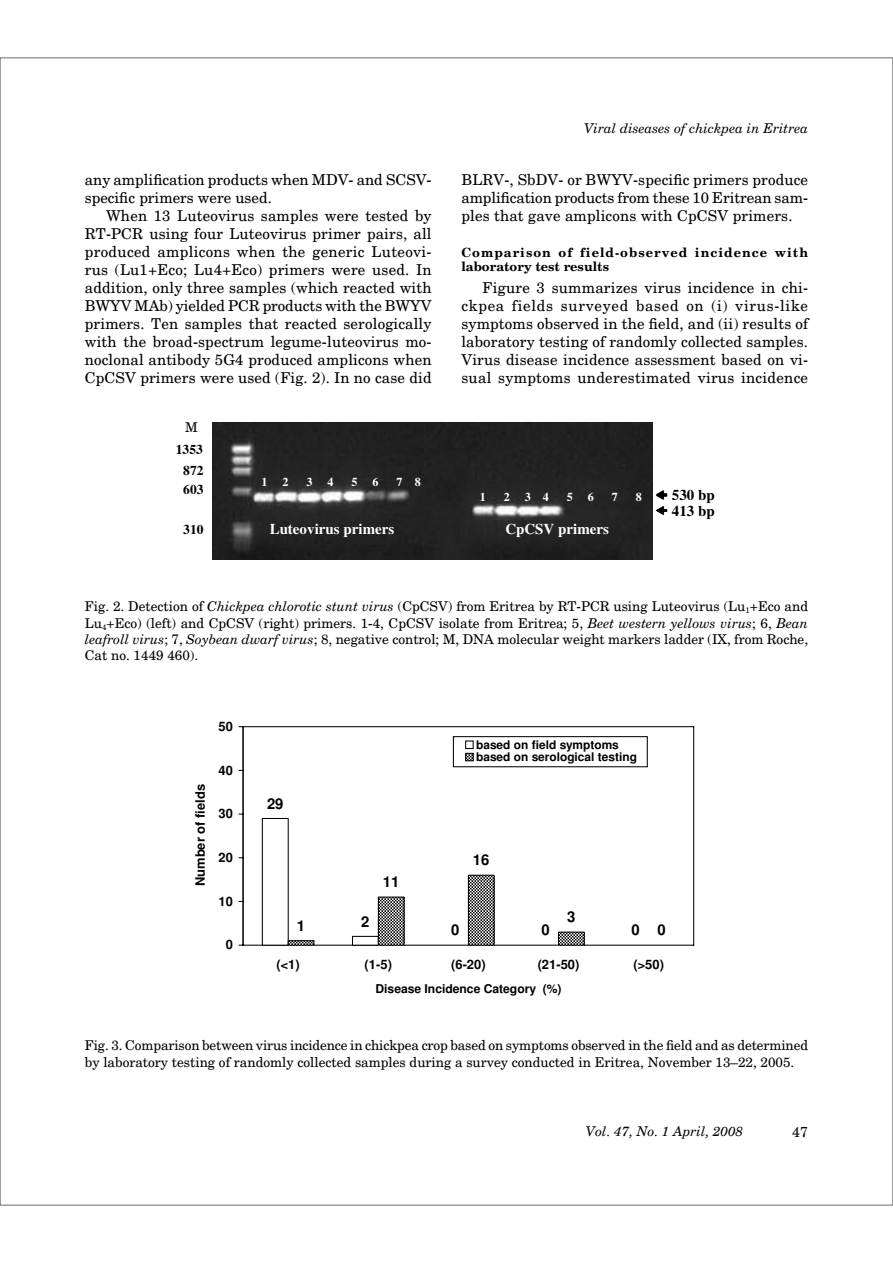
<style>
.page{position:relative;width:893px;height:1263px;background:#fff}
.page>*{position:absolute;margin:0;border:0;box-sizing:border-box;transform-origin:0 0}
.t1{font:15px/18px "New Century Schlbk";letter-spacing:.01em;color:#000;text-align:justify}
.t2{font:700 15px "Times";color:#fff}
.t3{font:700 15px/15.9px "Times";color:#000}
.t4{font:700 14.85px "Helvetica";color:#000}
.t5{font:14.25px "New Century Schlbk";color:#000}
.t6{font:13.5px/16.2px "New Century Schlbk";color:#000;text-align:justify}
.t7{font:italic 13.5px "New Century Schlbk";color:#000}
.t8{font:700 13.5px/21.5px "Times";color:#000}
.t9{font:700 12.9px "Helvetica";color:#000}
.t10{font:700 12.75px/14.2px "New Century Schlbk";letter-spacing:.08em;color:#000}
.t11{font:700 12.15px "Helvetica";color:#000}
.t12{font:700 12px "Times";color:#fff}
.t13{font:700 11.85px/12.3px "Helvetica";color:#000}
.s1{font-style:italic}
</style>
<div class="page">
<hr style="left:243px;top:726px;width:450px;height:1px;background:#000">
<hr style="left:693px;top:727px;width:1px;height:218px;background:#000">
<hr style="left:243px;top:945px;width:450px;height:1px;background:#000">
<svg style="left:238px;top:726px;width:347px;height:220px"></svg>
<div style="left:453px;top:736px;width:194px;height:31px;border:1px solid #000"></div>
<div style="left:465px;top:741px;width:8px;height:7px;background:#fff"></div>
<div style="left:465px;top:741px;width:8px;height:8px;border:1px solid #000"></div>
<svg style="left:467px;top:755px;width:4px;height:4px"></svg>
<div style="left:465px;top:753px;width:8px;height:8px;border:1px solid #000"></div>
<img style="left:212px;top:422px;width:440px;height:138px">
<p class="t1" style="left:85px;top:172px;width:348px">any amplification products when MDV- and SCSV&shy;specific primers were used.</p>
<p class="t1" style="left:85px;top:208px;width:348px;text-indent:21px">When 13 Luteovirus samples were tested by RT-PCR using four Luteovirus primer pairs, all produced amplicons when the generic Luteovi&shy;rus (Lu1+Eco; Lu4+Eco) primers were used. In addition, only three samples (which reacted with BWYV MAb) yielded PCR products with the BWYV primers. Ten samples that reacted serologically with the broad-spectrum legume-luteovirus mo&shy;noclonal antibody 5G4 produced amplicons when CpCSV primers were used (Fig. 2). In no case did</p>
<p class="t6" style="left:185px;top:419px;width:14px">M</p>
<p class="t7" style="left:584px;top:121px;width:225px">Viral diseases of chickpea in Eritrea</p>
<p class="t1" style="left:461px;top:172px;width:348px">BLRV-, SbDV- or BWYV-specific primers produce amplification products from these 10 Eritrean sam&shy;ples that gave amplicons with CpCSV primers.</p>
<p class="t10" style="left:461px;top:245px;width:348px">Comparison of field-observed incidence with laboratory test results</p>
<p class="t1" style="left:461px;top:279px;width:348px;text-indent:21px">Figure 3 summarizes virus incidence in chi&shy;ckpea fields surveyed based on (i) virus-like symptoms observed in the field, and (ii) results of laboratory testing of randomly collected samples.<br>Virus disease incidence assessment based on vi&shy;sual symptoms underestimated virus incidence</p>
<p class="t8" style="left:180px;top:440px;width:29px">1353<br>872</p>
<p class="t8" style="left:183px;top:480px;width:22px">603</p>
<p class="t8" style="left:183px;top:520px;width:22px">310</p>
<p class="t8" style="left:176px;top:440px;width:29px">1353</p>
<p class="t12" style="left:261px;top:478px;width:29px">1 2</p>
<p class="t12" style="left:306px;top:478px;width:28px">3 4</p>
<p class="t12" style="left:351px;top:478px;width:28px">5 6</p>
<p class="t12" style="left:396px;top:478px;width:26px">7 8</p>
<p class="t12" style="left:480px;top:493px;width:8px">1</p>
<p class="t12" style="left:504px;top:493px;width:47px">2 3 4</p>
<p class="t12" style="left:567px;top:493px;width:29px">5 6</p>
<p class="t12" style="left:612px;top:493px;width:8px">7</p>
<p class="t12" style="left:635px;top:493px;width:8px">8</p>
<p class="t2" style="left:270px;top:524px;width:126px">Luteovirus primers</p>
<p class="t2" style="left:505px;top:524px;width:105px">CpCSV primers</p>
<p class="t3" style="left:672px;top:489px;width:44px">530 bp<br>413 bp</p>
<p class="t6" style="left:85px;top:599px;width:724px">Fig. 2. Detection of <span class="s1">Chickpea chlorotic stunt virus</span> (CpCSV) from Eritrea by RT-PCR using Luteovirus (Lu<sub>1</sub>+Eco and Lu<sub>4</sub>+Eco) (left) and CpCSV (right) primers. 1-4, CpCSV isolate from Eritrea; 5, <span class="s1">Beet western yellows virus</span>; 6, <span class="s1">Bean leafroll virus</span>; 7, <span class="s1">Soybean dwarf virus</span>; 8, negative control; M, DNA molecular weight markers ladder (IX, from Roche, Cat no. 1449 460).</p>
<p class="t9" style="left:195px;top:886px;width:104px;rotate:-90deg">Number of fields</p>
<p class="t9" style="left:218px;top:722px;width:16px">50</p>
<p class="t9" style="left:218px;top:765px;width:16px">40</p>
<p class="t9" style="left:218px;top:809px;width:16px">30</p>
<p class="t9" style="left:218px;top:853px;width:16px">20</p>
<p class="t9" style="left:218px;top:896px;width:16px">10</p>
<p class="t9" style="left:226px;top:940px;width:9px">0</p>
<p class="t4" style="left:267px;top:798px;width:18px">29</p>
<p class="t4" style="left:297px;top:920px;width:10px">1</p>
<p class="t4" style="left:361px;top:916px;width:10px">2</p>
<p class="t4" style="left:383px;top:877px;width:18px">11</p>
<p class="t13" style="left:476px;top:740px;width:162px">based on field symptoms based on serological testing</p>
<p class="t4" style="left:473px;top:855px;width:18px">16</p>
<p class="t4" style="left:567px;top:912px;width:10px">3</p>
<p class="t4" style="left:451px;top:925px;width:10px">0</p>
<p class="t4" style="left:541px;top:925px;width:10px">0</p>
<p class="t4" style="left:631px;top:925px;width:10px">0</p>
<p class="t4" style="left:657px;top:925px;width:10px">0</p>
<p class="t9" style="left:276px;top:959px;width:25px">(&lt;1)</p>
<p class="t9" style="left:364px;top:959px;width:29px">(1-5)</p>
<p class="t9" style="left:451px;top:959px;width:36px">(6-20)</p>
<p class="t9" style="left:537px;top:959px;width:43px">(21-50)</p>
<p class="t9" style="left:633px;top:959px;width:32px">(&gt;50)</p>
<p class="t11" style="left:375px;top:984px;width:187px">Disease Incidence Category (%)</p>
<p class="t6" style="left:85px;top:1038px;width:724px">Fig. 3. Comparison between virus incidence in chickpea crop based on symptoms observed in the field and as determined by laboratory testing of randomly collected samples during a survey conducted in Eritrea, November 13–22, 2005.</p>
<p class="t7" style="left:586px;top:1125px;width:159px">Vol. 47, No. 1 April, 2008</p>
<p class="t5" style="left:792px;top:1125px;width:17px">47</p>
</div>
